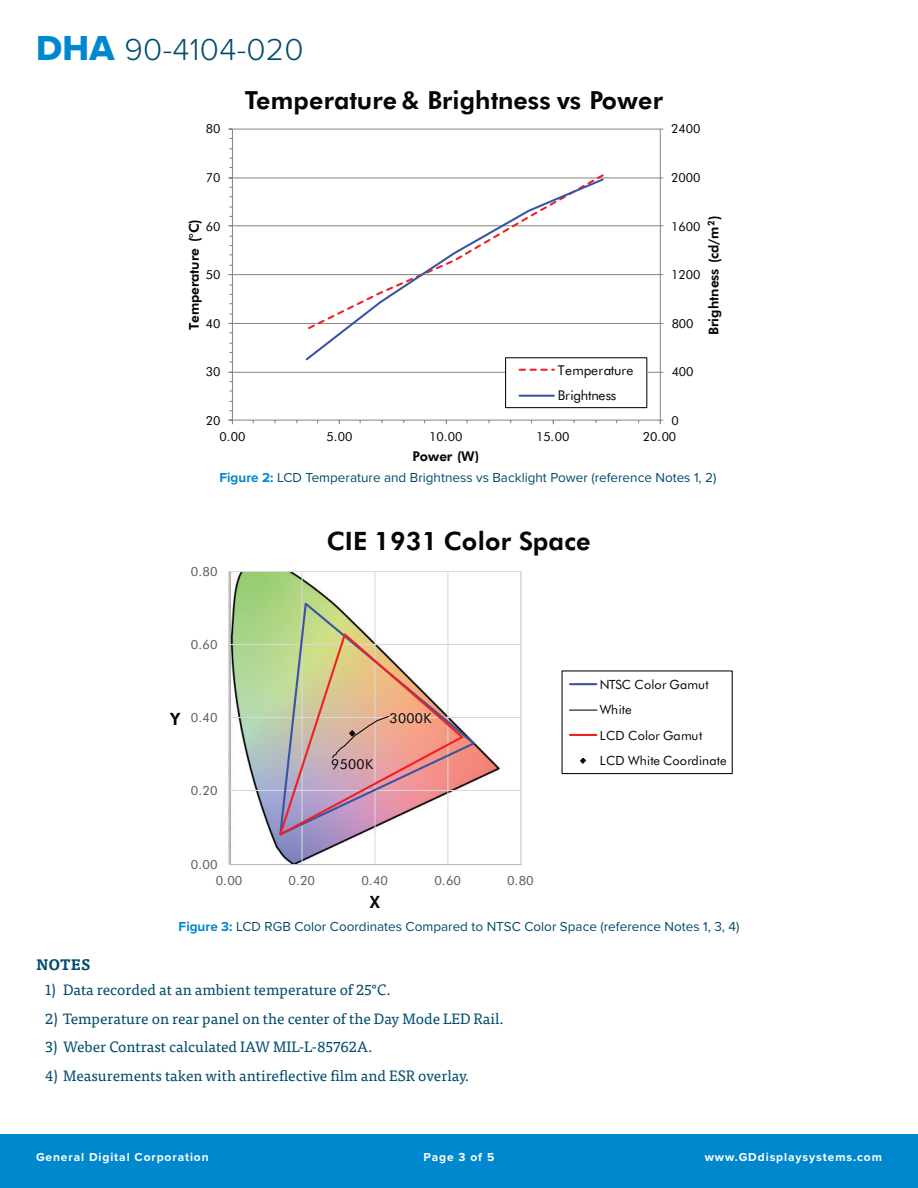
<style>
.page{position:relative;width:918px;height:1188px;background:#fff}
.page>*{position:absolute;margin:0;border:0;box-sizing:border-box;transform-origin:0 0}
.t1{font:300 31.5px "Proxima Nova";letter-spacing:.01em;color:#004b6c}
.t2{font:800 25.35px "Futura BT";letter-spacing:.01em;color:#050504}
.t3{font:800 24.9px "Futura BT";letter-spacing:.005em;color:#050504}
.t4{font:800 16.95px "Futura BT";color:#050504}
.t5{font:15px "Tisa Pro";color:#004b6c}
.Main_Copy{font:700 15px "Tisa Pro";letter-spacing:.01em;color:#004b6c}
.t6{font:13.8px "Futura BT";letter-spacing:.025em;color:#050504}
.Main_Copy-2{font:13.5px "Proxima Nova";color:#004b6c}
.t7{font:800 13.5px "Futura BT";color:#050504}
.t8{font:13.5px/25.2px "Futura BT";letter-spacing:-.01em;color:#050504}
.t9{font:12.75px/25.7px "Futura BT";letter-spacing:.015em;color:#050504}
.t10{font:12.75px "Futura BT";letter-spacing:-.005em;color:#5a5a5a}
.t11{font:12.45px "Futura BT";letter-spacing:-.005em;color:#050504}
.t12{font:700 12px "Proxima Nova";letter-spacing:.075em;color:#fff}
.s1{font-family:"Proxima Nova Extrabld";font-weight:400;font-size:36px;color:#0088ce}
.s2{font-weight:700;color:#0088ce}
</style>
<div class="page">
<div style="left:0;top:1134px;width:918px;height:54px;background:#0088ce"></div>
<hr style="left:232px;top:129px;width:428px;height:1px;background:#888787">
<hr style="left:232px;top:177px;width:428px;height:1px;background:#888787">
<hr style="left:232px;top:225px;width:428px;height:1px;background:#888787">
<hr style="left:232px;top:274px;width:428px;height:1px;background:#888787">
<hr style="left:232px;top:323px;width:428px;height:1px;background:#888787">
<hr style="left:232px;top:372px;width:428px;height:1px;background:#888787">
<hr style="left:660px;top:129px;width:1px;height:291px;background:#8b8a8a">
<hr style="left:232px;top:129px;width:1px;height:291px;background:#888787">
<hr style="left:232px;top:420px;width:428px;height:1px;background:#888787">
<svg style="left:304px;top:177px;width:301px;height:184px"></svg>
<div style="left:506px;top:358px;width:142px;height:51px;background:#fff"></div>
<div style="left:505px;top:357px;width:142px;height:51px;border:1px solid #050504"></div>
<svg style="left:520px;top:369px;width:34px;height:2px"></svg>
<hr style="left:520px;top:395px;width:34px;height:2px;background:#3a54a4">
<svg style="left:228px;top:571px;width:294px;height:294px"></svg>
<hr style="left:229px;top:572px;width:1px;height:293px;background:#bfbebe">
<hr style="left:229px;top:864px;width:292px;height:1px;background:#bfbebe">
<svg style="left:278px;top:600px;width:199px;height:238px"></svg>
<img style="left:277px;top:631px;width:188px;height:208px">
<div style="left:562px;top:670px;width:171px;height:104px;border:1px solid #050504"></div>
<hr style="left:570px;top:683px;width:26px;height:2px;background:#3a54a4">
<svg style="left:569px;top:710px;width:28px;height:1px"></svg>
<hr style="left:570px;top:734px;width:26px;height:2px;background:#ee2123">
<svg style="left:580px;top:758px;width:7px;height:6px"></svg>
<h1 class="t1" style="left:36px;top:26px;width:269px"><span class="s1">DHA</span> 90-4104-020</h1>
<p class="t3" style="left:245px;top:85px;width:420px">Temperature &amp; Brightness vs Power</p>
<p class="t11" style="left:206px;top:121px;width:16px">80</p>
<p class="t11" style="left:671px;top:121px;width:31px">2400</p>
<p class="t11" style="left:206px;top:170px;width:16px">70</p>
<p class="t11" style="left:671px;top:170px;width:31px">2000</p>
<p class="t7" style="left:186px;top:330px;width:112px;rotate:-90deg">Temperature (°C)</p>
<p class="t11" style="left:206px;top:219px;width:16px">60</p>
<p class="t11" style="left:206px;top:267px;width:16px">50</p>
<p class="t11" style="left:206px;top:316px;width:16px">40</p>
<p class="t7" style="left:705px;top:335px;width:121px;rotate:-90deg">Brightness (cd/m<sup>2</sup>)</p>
<p class="t11" style="left:671px;top:219px;width:31px">1600</p>
<p class="t11" style="left:671px;top:267px;width:31px">1200</p>
<p class="t11" style="left:672px;top:316px;width:23px">800</p>
<p class="t11" style="left:206px;top:364px;width:16px">30</p>
<p class="t8" style="left:558px;top:357px;width:77px">Temperature<br>Brightness</p>
<p class="t11" style="left:672px;top:364px;width:23px">400</p>
<p class="t11" style="left:206px;top:413px;width:16px">20</p>
<p class="t11" style="left:672px;top:413px;width:9px">0</p>
<p class="t11" style="left:220px;top:429px;width:28px">0.00</p>
<p class="t11" style="left:326px;top:429px;width:28px">5.00</p>
<p class="t11" style="left:429px;top:429px;width:35px">10.00</p>
<p class="t11" style="left:536px;top:429px;width:35px">15.00</p>
<p class="t11" style="left:643px;top:429px;width:35px">20.00</p>
<p class="t7" style="left:412px;top:448px;width:68px">Power (W)</p>
<p class="Main_Copy-2" style="left:219px;top:468px;width:499px"><span class="s2">Figure 2:</span> LCD Temperature and Brightness vs Backlight Power (reference Notes 1, 2)</p>
<p class="t10" style="left:191px;top:563px;width:28px">0.80</p>
<p class="t10" style="left:191px;top:637px;width:28px">0.60</p>
<p class="t4" style="left:170px;top:709px;width:12px">Y</p>
<p class="t10" style="left:191px;top:710px;width:28px">0.40</p>
<p class="t10" style="left:191px;top:783px;width:28px">0.20</p>
<p class="t2" style="left:327px;top:525px;width:265px">CIE 1931 Color Space</p>
<p class="t6" style="left:331px;top:756px;width:43px">9500K</p>
<p class="t6" style="left:390px;top:710px;width:43px">3000K</p>
<p class="t9" style="left:600px;top:671px;width:128px">NTSC Color Gamut<br>White<br>LCD Color Gamut<br>LCD White Coordinate</p>
<p class="t10" style="left:191px;top:856px;width:28px">0.00</p>
<p class="t10" style="left:216px;top:873px;width:28px">0.00</p>
<p class="t10" style="left:289px;top:873px;width:28px">0.20</p>
<p class="t10" style="left:362px;top:873px;width:28px">0.40</p>
<p class="t10" style="left:434px;top:873px;width:28px">0.60</p>
<p class="t10" style="left:507px;top:873px;width:28px">0.80</p>
<p class="t4" style="left:370px;top:891px;width:12px">X</p>
<p class="Main_Copy-2" style="left:179px;top:916px;width:562px"><span class="s2">Figure 3:</span> LCD RGB Color Coordinates Compared to NTSC Color Space (reference Notes 1, 3, 4)</p>
<p class="Main_Copy" style="left:36px;top:952px;width:56px">NOTES</p>
<p class="t5" style="left:45px;top:979px;width:347px">1) Data recorded at an ambient temperature of 25°C.</p>
<p class="t5" style="left:45px;top:1007px;width:460px">2) Temperature on rear panel on the center of the Day Mode LED Rail.</p>
<p class="t5" style="left:45px;top:1036px;width:329px">3) Weber Contrast calculated IAW MIL-L-85762A.</p>
<p class="t5" style="left:45px;top:1064px;width:426px">4) Measurements taken with antireflective film and ESR overlay.</p>
<p class="t12" style="left:36px;top:1149px;width:174px">General Digital Corporation</p>
<p class="t12" style="left:705px;top:1149px;width:179px">www.GDdisplaysystems.com</p>
<p class="t12" style="left:424px;top:1149px;width:72px">Page 3 of 5</p>
</div>
